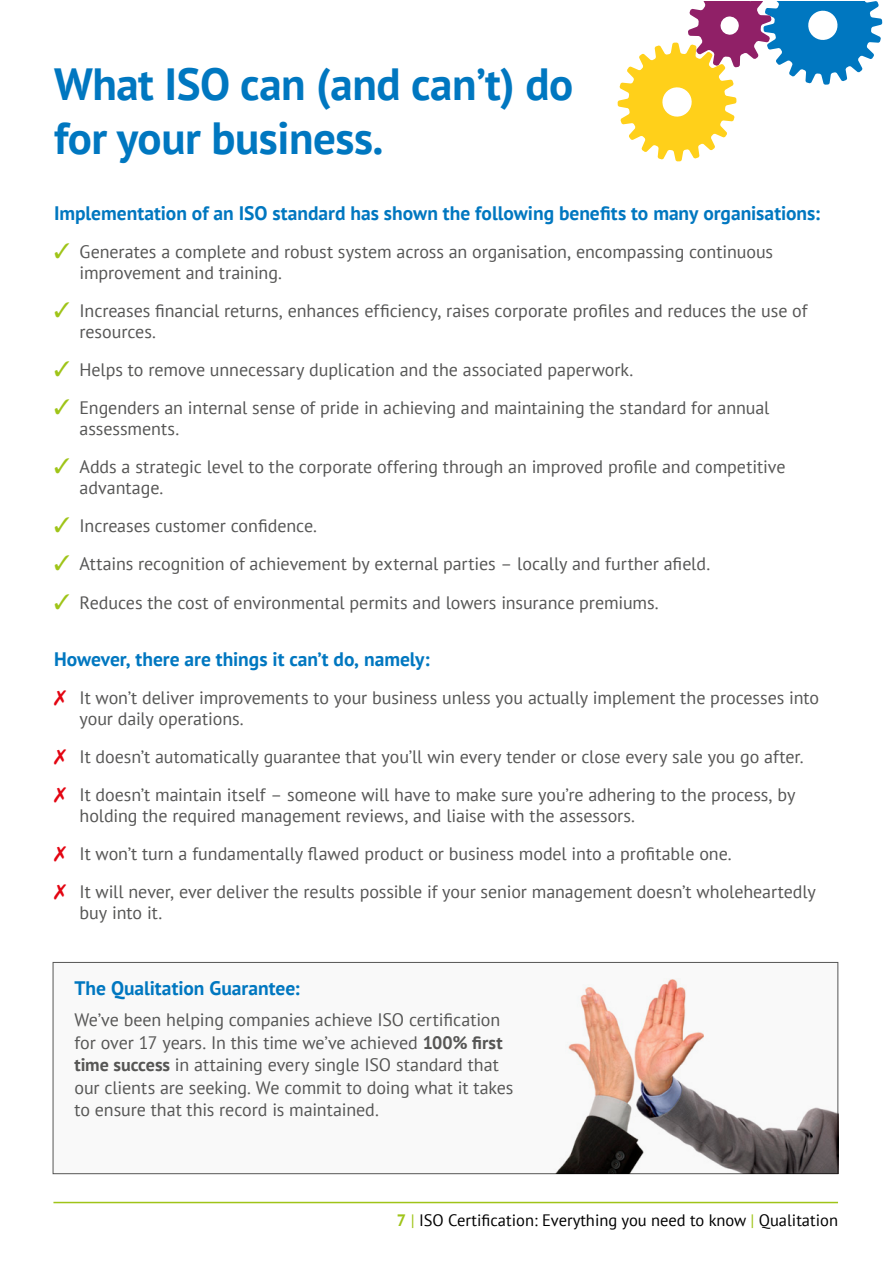
<style>
.page{position:relative;width:893px;height:1263px;background:#fff}
.page>*{position:absolute;margin:0;border:0;box-sizing:border-box;transform-origin:0 0}
.t1{font:700 45px/54px "PT Sans";letter-spacing:-.01em;color:#0077c0}
.t2{font:700 19.5px "PT Sans";color:#0077c0}
.t3{font:18px/21px "PT Sans";letter-spacing:-.005em;color:#565655}
.t4{font:16.5px "PT Sans";color:#000}
.s1{color:#9fc418}
.s2{color:#e30512}
.s3{font-weight:700}
.s4{font-weight:700;color:#9fc418}
</style>
<div class="page">
<hr style="left:53px;top:1202px;width:785px;height:1px;background:#9fc418">
<div style="left:53px;top:962px;width:785px;height:212px;background:#f9f9f9"></div>
<svg style="left:618px;top:1px;width:264px;height:160px"></svg>
<img style="left:520px;top:961px;width:318px;height:212px">
<h1 class="t1" style="left:54px;top:56px;width:521px">What ISO can (and can’t) do for your business.</h1>
<p class="t2" style="left:54px;top:200px;width:767px">Implementation of an ISO standard has shown the following benefits to many organisations:</p>
<p class="t3" style="left:80px;top:241px;width:695px;text-indent:-26px"><span class="s1">✓</span> Generates a complete and robust system across an organisation, encompassing continuous improvement and training.</p>
<p class="t3" style="left:80px;top:300px;width:730px;text-indent:-26px"><span class="s1">✓</span> Increases financial returns, enhances efficiency, raises corporate profiles and reduces the use of resources.</p>
<p class="t3" style="left:54px;top:359px;width:581px"><span class="s1">✓</span> Helps to remove unnecessary duplication and the associated paperwork.</p>
<p class="t3" style="left:80px;top:397px;width:691px;text-indent:-26px"><span class="s1">✓</span> Engenders an internal sense of pride in achieving and maintaining the standard for annual assessments.</p>
<p class="t3" style="left:80px;top:456px;width:708px;text-indent:-26px"><span class="s1">✓</span> Adds a strategic level to the corporate offering through an improved profile and competitive advantage.</p>
<p class="t3" style="left:54px;top:515px;width:265px"><span class="s1">✓</span> Increases customer confidence.</p>
<p class="t3" style="left:54px;top:553px;width:658px"><span class="s1">✓</span> Attains recognition of achievement by external parties – locally and further afield.</p>
<p class="t3" style="left:54px;top:592px;width:606px"><span class="s1">✓</span> Reduces the cost of environmental permits and lowers insurance premiums.</p>
<p class="t2" style="left:54px;top:646px;width:377px">However, there are things it can’t do, namely:</p>
<p class="t3" style="left:80px;top:687px;width:741px;text-indent:-26px"><span class="s2">✗</span> It won’t deliver improvements to your business unless you actually implement the processes into your daily operations.</p>
<p class="t3" style="left:54px;top:737px;width:751px;line-height:38px"><span class="s2">✗</span> It doesn’t automatically guarantee that you’ll win every tender or close every sale you go after. <span class="s2">✗</span> It doesn’t maintain itself – someone will have to make sure you’re adhering to the process, by</p>
<p class="t3" style="left:54px;top:796px;width:763px;line-height:38px;text-indent:26px">holding the required management reviews, and liaise with the assessors.<br><span class="s2">✗</span> It won’t turn a fundamentally flawed product or business model into a profitable one.<br><span class="s2">✗</span> It will never, ever deliver the results possible if your senior management doesn’t wholeheartedly</p>
<p class="t3" style="left:80px;top:902px;width:84px">buy into it.</p>
<p class="t2" style="left:74px;top:975px;width:227px">The Qualitation Guarantee:</p>
<p class="t3" style="left:74px;top:1008px;width:440px;line-height:22.5px">We’ve been helping companies achieve ISO certification for over 17 years. In this time we’ve achieved <span class="s3">100% first time success</span> in attaining every single ISO standard that our clients are seeking. We commit to doing what it takes to ensure that this record is maintained.</p>
<p class="t4" style="left:397px;top:1209px;width:443px"><span class="s4">7</span> <span class="s1">|</span> ISO Certification: Everything you need to know <span class="s1">|</span> Qualitation</p>
</div>
